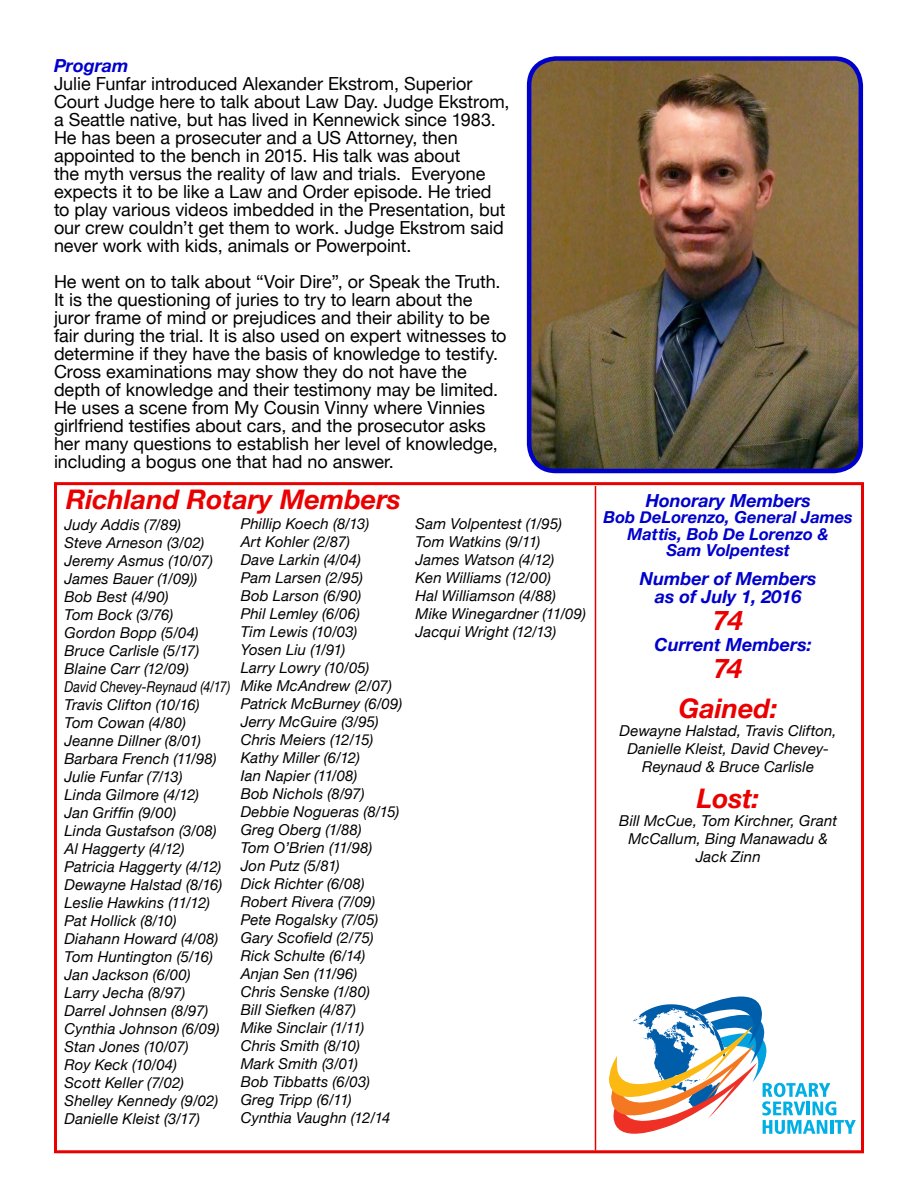
<style>
.page{position:relative;width:918px;height:1188px;background:#fff}
.page>*{position:absolute;margin:0;border:0;box-sizing:border-box;transform-origin:0 0}
.t1{font:italic 700 27px/40.5px "Helvetica Neue";color:#ea0000;text-align:center}
.t2{font:18px/18px "Helvetica Neue";color:#000}
.t3{font:italic 700 18px/18px "Helvetica Neue";color:#0000cd;text-align:center}
.t4{font:italic 700 16.5px/16.5px "Helvetica Neue";color:#0000cd;text-align:center}
.t5{font:italic 15px/18px "Helvetica Neue";letter-spacing:.01em;color:#000}
</style>
<div class="page">
<div style="left:54px;top:482px;width:810px;height:671px;border:3px solid #ea0000"></div>
<hr style="left:595px;top:486px;width:1px;height:664px;background:#ea0000">
<svg style="left:609px;top:997px;width:247px;height:137px"></svg>
<img style="left:529px;top:61px;width:331px;height:410px">
<div style="left:527px;top:56px;width:336px;height:417px;border:4px solid #0000cd;border-radius:27px"></div>
<p class="t3" style="left:54px;top:56px;width:76px">Program</p>
<p class="t2" style="left:54px;top:74px;width:457px">Julie Funfar introduced Alexander Ekstrom, Superior Court Judge here to talk about Law Day. Judge Ekstrom, a Seattle native, but has lived in Kennewick since 1983.<br>He has been a prosecuter and a US Attorney, then appointed to the bench in 2015. His talk was about<br>the myth versus the reality of law and trials. Everyone expects it to be like a Law and Order episode. He tried to play various videos imbedded in the Presentation, but our crew couldn’t get them to work. Judge Ekstrom said never work with kids, animals or Powerpoint.</p>
<p class="t2" style="left:54px;top:272px;width:454px">He went on to talk about “Voir Dire”, or Speak the Truth.<br>It is the questioning of juries to try to learn about the juror frame of mind or prejudices and their ability to be fair during the trial. It is also used on expert witnesses to determine if they have the basis of knowledge to testify.<br>Cross examinations may show they do not have the depth of knowledge and their testimony may be limited.<br>He uses a scene from My Cousin Vinny where Vinnies girlfriend testifies about cars, and the prosecutor asks her many questions to establish her level of knowledge, including a bogus one that had no answer.</p>
<h1 class="t1" style="left:66px;top:479px;width:336px">Richland Rotary Members</h1>
<p class="t5" style="left:64px;top:515px;width:167px">Judy Addis (7/89)<br>Steve Arneson (3/02)<br>Jeremy Asmus (10/07)<br>James Bauer (1/09))<br>Bob Best (4/90)<br>Tom Bock (3/76)<br>Gordon Bopp (5/04)<br>Bruce Carlisle (5/17)<br>Blaine Carr (12/09)<br>David Chevey-Reynaud (4/17)<br>Travis Clifton (10/16)<br>Tom Cowan (4/80)<br>Jeanne Dillner (8/01)<br>Barbara French (11/98)<br>Julie Funfar (7/13)<br>Linda Gilmore (4/12)<br>Jan Griffin (9/00)<br>Linda Gustafson (3/08)<br>Al Haggerty (4/12)<br>Patricia Haggerty (4/12)<br>Dewayne Halstad (8/16)<br>Leslie Hawkins (11/12)<br>Pat Hollick (8/10)<br>Diahann Howard (4/08)<br>Tom Huntington (5/16)<br>Jan Jackson (6/00)<br>Larry Jecha (8/97)<br>Darrel Johnsen (8/97)<br>Cynthia Johnson (6/09)<br>Stan Jones (10/07)<br>Roy Keck (10/04)<br>Scott Keller (7/02)<br>Shelley Kennedy (9/02)<br>Danielle Kleist (3/17)</p>
<p class="t5" style="left:241px;top:514px;width:163px">Phillip Koech (8/13)<br>Art Kohler (2/87)<br>Dave Larkin (4/04)<br>Pam Larsen (2/95)<br>Bob Larson (6/90)<br>Phil Lemley (6/06)<br>Tim Lewis (10/03)<br>Yosen Liu (1/91)<br>Larry Lowry (10/05)<br>Mike McAndrew (2/07)<br>Patrick McBurney (6/09)<br>Jerry McGuire (3/95)<br>Chris Meiers (12/15)<br>Kathy Miller (6/12)<br>Ian Napier (11/08)<br>Bob Nichols (8/97)<br>Debbie Nogueras (8/15)<br>Greg Oberg (1/88)<br>Tom O’Brien (11/98)<br>Jon Putz (5/81)<br>Dick Richter (6/08)<br>Robert Rivera (7/09)<br>Pete Rogalsky (7/05)<br>Gary Scofield (2/75)<br>Rick Schulte (6/14)<br>Anjan Sen (11/96)<br>Chris Senske (1/80)<br>Bill Siefken (4/87)<br>Mike Sinclair (1/11)<br>Chris Smith (8/10)<br>Mark Smith (3/01)<br>Bob Tibbatts (6/03)<br>Greg Tripp (6/11)<br>Cynthia Vaughn (12/14</p>
<p class="t5" style="left:416px;top:514px;width:172px">Sam Volpentest (1/95)<br>Tom Watkins (9/11)<br>James Watson (4/12)<br>Ken Williams (12/00)<br>Hal Williamson (4/88)<br>Mike Winegardner (11/09)<br>Jacqui Wright (12/13)</p>
<p class="t3" style="left:646px;top:491px;width:167px">Honorary Members</p>
<p class="t4" style="left:603px;top:509px;width:251px">Bob DeLorenzo, General James<br>Mattis, Bob De Lorenzo &amp;<br>Sam Volpentest</p>
<p class="t3" style="left:640px;top:569px;width:178px">Number of Members as of July 1, 2016</p>
<h1 class="t1" style="left:713px;top:599px;width:32px">74</h1>
<p class="t3" style="left:655px;top:635px;width:159px">Current Members:</p>
<h1 class="t1" style="left:679px;top:647px;width:100px">74<br>Gained:</h1>
<p class="t5" style="left:620px;top:722px;width:219px;text-align:center">Dewayne Halstad, Travis Clifton,<br>Danielle Kleist, David Chevey-<br>Reynaud &amp; Bruce Carlisle</p>
<h1 class="t1" style="left:697px;top:778px;width:64px">Lost:</h1>
<p class="t5" style="left:619px;top:812px;width:219px;text-align:center">Bill McCue, Tom Kirchner, Grant<br>McCallum, Bing Manawadu &amp;<br>Jack Zinn</p>
</div>
